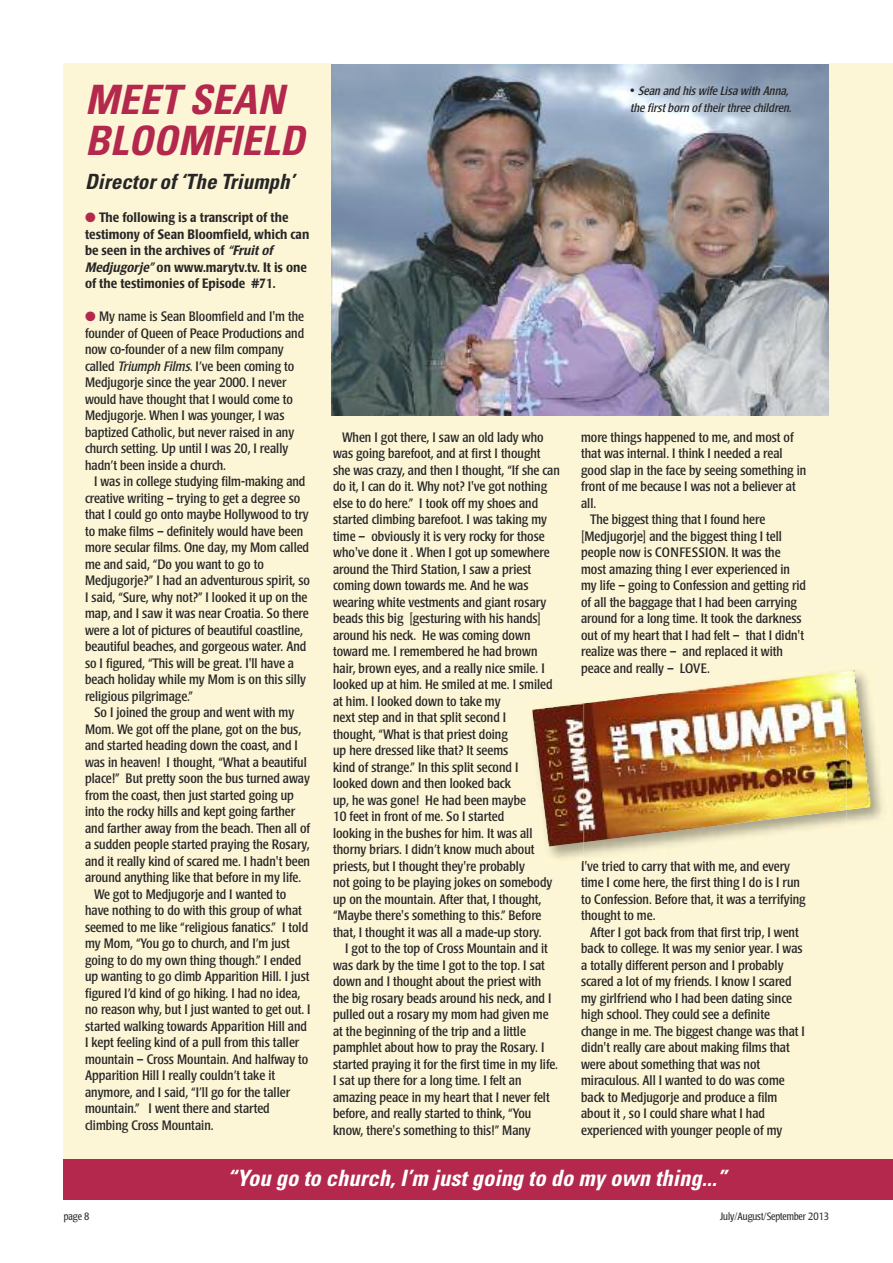
<style>
.page{position:relative;width:893px;height:1263px;background:#fff}
.page>*{position:absolute;margin:0;border:0;box-sizing:border-box;transform-origin:0 0}
.t1{font:italic 700 condensed 40.5px/40.5px "Univers";letter-spacing:.005em;color:#b3284c}
.t2{font:italic 700 condensed 22.5px "Univers";letter-spacing:.005em;color:#fff}
.t3{font:italic 700 condensed 21px "Univers";letter-spacing:.005em;color:#272627}
.t4{font:condensed 13.5px/16.5px "Poppl Laudatio";color:#272627}
.t5{font:500 condensed 13.5px/16.5px "Poppl Laudatio";color:#272627}
.t6{font:italic condensed 12px/16.5px "Poppl Laudatio";color:#272627}
.t7{font:300 condensed 10.5px "Poppl Laudatio";color:#272627}
.s1{color:#b3284c}
.s2{font-style:italic}
.s3{font-style:normal;font-size:13.5px}
</style>
<div class="page">
<div style="left:64px;top:64px;width:765px;height:1097px;background:#fdf6d6"></div>
<img style="left:332px;top:64px;width:497px;height:351px">
<div style="left:829px;top:64px;width:64px;height:1135px;background:#fdf6d6"></div>
<div style="left:64px;top:1159px;width:829px;height:40px;background:#b3284c"></div>
<img style="left:548px;top:846px;width:57px;height:17px">
<svg style="left:582px;top:860px;width:6px;height:2px"></svg>
<img style="left:846px;top:720px;width:36px;height:103px">
<img style="left:583px;top:842px;width:111px;height:11px">
<img style="left:670px;top:673px;width:159px;height:20px">
<img style="left:532px;top:703px;width:51px;height:143px">
<img style="left:829px;top:670px;width:42px;height:140px">
<img style="left:583px;top:693px;width:263px;height:149px">
<h1 class="t1" style="left:85px;top:83px;width:221px">MEET SEAN<br>BLOOMFIELD</h1>
<h3 class="t3" style="left:85px;top:174px;width:211px">Director of ‘The Triumph’</h3>
<p class="t5" style="left:85px;top:210px;width:226px"><span class="s1">●</span> The following is a transcript of the testimony of Sean Bloomfield, which can be seen in the archives of <span class="s2">“Fruitof Medjugorje”</span>on www.marytv.tv. It is one of the testimonies of Episode #71.</p>
<p class="t4" style="left:85px;top:310px;width:221px"><span class="s1">●</span> My name is Sean Bloomfield and I'm the founder of Queen of Peace Productions and now co-founder of a new film company called <span class="s2">TriumphFilms</span>. I’ve been coming to Medjugorje since the year 2000. I never would have thought that I would come to Medjugorje. When I was younger, I was baptized Catholic, but never raised in any church setting. Up until I was 20, I really hadn’t been inside a church.</p>
<p class="t4" style="left:85px;top:475px;width:226px;text-indent:9px">I was in college studying film-making and creative writing – trying to get a degree so that I could go onto maybe Hollywood to try to make films – definitely would have been more secular films. One day, my Mom called me and said, “Do you want to go to Medjugorje?” I had an adventurous spirit, so I said, “Sure, why not?” I looked it up on the map, and I saw it was near Croatia. So there were a lot of pictures of beautiful coastline, beautiful beaches, and gorgeous water. And so I figured, “This will be great. I'll have a beach holiday while my Mom is on this silly religious pilgrimage.”</p>
<p class="t4" style="left:94px;top:706px;width:202px">So I joined the group and went with my</p>
<p class="t4" style="left:85px;top:722px;width:218px">Mom. We got off the plane, got on the bus,</p>
<p class="t4" style="left:85px;top:739px;width:214px">and started heading down the coast, and I</p>
<p class="t4" style="left:85px;top:755px;width:223px">was in heaven! I thought, “What a beautiful</p>
<p class="t4" style="left:85px;top:772px;width:226px">place!” But pretty soon the bus turned away</p>
<p class="t4" style="left:85px;top:788px;width:210px">from the coast, then just started going up</p>
<p class="t4" style="left:85px;top:805px;width:212px">into the rocky hills and kept going farther</p>
<p class="t4" style="left:85px;top:821px;width:227px">and farther away from the beach. Then all of</p>
<p class="t4" style="left:85px;top:838px;width:226px">a sudden people started praying the Rosary,</p>
<p class="t4" style="left:85px;top:854px;width:227px">and it really kind of scared me. I hadn't been</p>
<p class="t4" style="left:85px;top:871px;width:218px">around anything like that before in my life.</p>
<p class="t4" style="left:94px;top:887px;width:194px">We got to Medjugorje and I wanted to</p>
<p class="t4" style="left:85px;top:904px;width:218px">have nothing to do with this group of what</p>
<p class="t4" style="left:85px;top:920px;width:225px">seemed to me like “religious fanatics.” I told</p>
<p class="t4" style="left:85px;top:937px;width:206px">my Mom, “You go to church, and I’m just</p>
<p class="t4" style="left:85px;top:953px;width:218px">going to do my own thing though.” I ended</p>
<p class="t4" style="left:85px;top:970px;width:226px">up wanting to go climb Apparition Hill. I just</p>
<p class="t4" style="left:85px;top:986px;width:217px">figured I’d kind of go hiking. I had no idea,</p>
<p class="t4" style="left:85px;top:1003px;width:227px">no reason why, but I just wanted to get out. I</p>
<p class="t4" style="left:85px;top:1019px;width:223px">started walking towards Apparition Hill and</p>
<p class="t4" style="left:85px;top:1036px;width:216px">I kept feeling kind of a pull from this taller</p>
<p class="t4" style="left:85px;top:1052px;width:225px">mountain – Cross Mountain. And halfway to</p>
<p class="t4" style="left:85px;top:1069px;width:192px">Apparition Hill I really couldn’t take it</p>
<p class="t4" style="left:85px;top:1085px;width:207px">anymore, and I said, “I’ll go for the taller</p>
<p class="t4" style="left:85px;top:1102px;width:186px">mountain.” I went there and started</p>
<p class="t4" style="left:85px;top:1118px;width:130px">climbing Cross Mountain.</p>
<p class="t6" style="left:630px;top:84px;width:165px"><span class="s3">•</span> Sean and his wife Lisa with Anna, the first born of their three children.</p>
<p class="t4" style="left:333px;top:430px;width:228px;text-indent:9px">When I got there, I saw an old lady who was going barefoot, and at first I thought she was crazy, and then I thought, “If she can do it, I can do it. Why not? I've got nothing else to do here.” I took off my shoes and started climbing barefoot. I was taking my time – obviously it is very rocky for those who've done it . When I got up somewhere around the Third Station, I saw a priest coming down towards me. And he was wearing white vestments and giant rosary beads this big [gesturing with his hands] around his neck. He was coming down toward me. I remembered he had brown hair, brown eyes, and a really nice smile. I looked up at him. He smiled at me. I smiled at him. I looked down to take my<br>next step and in that split second I<br>thought, “What is that priest doing<br>up here dressed like that? It seems<br>kind of strange.” In this split second I<br>looked down and then looked back<br>up, he was gone! He had been maybe<br>10 feet in front of me. So I started<br>looking in the bushes for him. It was all thorny briars. I didn’t know much about priests, but I thought they're probably<br>not going to be playing jokes on somebody up on the mountain. After that, I thought, “Maybe there's something to this.” Before that, I thought it was all a made-up story.</p>
<p class="t4" style="left:333px;top:941px;width:227px;text-indent:12px">I got to the top of Cross Mountain and it was dark by the time I got to the top. I sat down and I thought about the priest with the big rosary beads around his neck, and I pulled out a rosary my mom had given me at the beginning of the trip and a little pamphlet about how to pray the Rosary. I started praying it for the first time in my life.<br>I sat up there for a long time. I felt an amazing peace in my heart that I never felt before, and really started to think, “You know, there's something to this!” Many</p>
<p class="t4" style="left:581px;top:430px;width:214px">more things happened to me, and most of</p>
<p class="t4" style="left:581px;top:446px;width:203px">that was internal. I think I needed a real</p>
<p class="t4" style="left:581px;top:463px;width:227px">good slap in the face by seeing something in</p>
<p class="t4" style="left:581px;top:479px;width:216px">front of me because I was not a believer at</p>
<p class="t4" style="left:581px;top:496px;width:17px">all.</p>
<p class="t4" style="left:590px;top:512px;width:177px">The biggest thing that I found here</p>
<p class="t4" style="left:581px;top:529px;width:202px">[Medjugorje] and the biggest thing I tell</p>
<p class="t4" style="left:581px;top:545px;width:201px">people now is CONFESSION. It was the</p>
<p class="t4" style="left:581px;top:562px;width:210px">most amazing thing I ever experienced in</p>
<p class="t4" style="left:581px;top:578px;width:226px">my life – going to Confession and getting rid</p>
<p class="t4" style="left:581px;top:595px;width:217px">of all the baggage that I had been carrying</p>
<p class="t4" style="left:581px;top:611px;width:222px">around for a long time. It took the darkness</p>
<p class="t4" style="left:581px;top:628px;width:224px">out of my heart that I had felt – that I didn't</p>
<p class="t4" style="left:581px;top:644px;width:203px">realize was there – and replaced it with</p>
<p class="t4" style="left:581px;top:661px;width:130px">peace and really – LOVE.</p>
<p class="t4" style="left:581px;top:859px;width:226px">I've tried to carry that with me, and every time I come here, the first thing I do is I run to Confession. Before that, it was a terrifying thought to me.</p>
<p class="t4" style="left:581px;top:925px;width:225px;text-indent:9px">After I got back from that first trip, I went back to college. It was my senior year. I was a totally different person and I probably scared a lot of my friends. I know I scared my girlfriend who I had been dating since high school. They could see a definite change in me. The biggest change was that I didn't really care about making films that were about something that was not miraculous. All I wanted to do was come back to Medjugorje and produce a film about it , so I could share what I had experienced with younger people of my</p>
<h2 class="t2" style="left:227px;top:1169px;width:501px">“You go to church, I’m just going to do my own thing...”</h2>
<p class="t7" style="left:64px;top:1212px;width:27px">page 8</p>
<p class="t7" style="left:720px;top:1212px;width:111px">July/August/September 2013</p>
</div>
